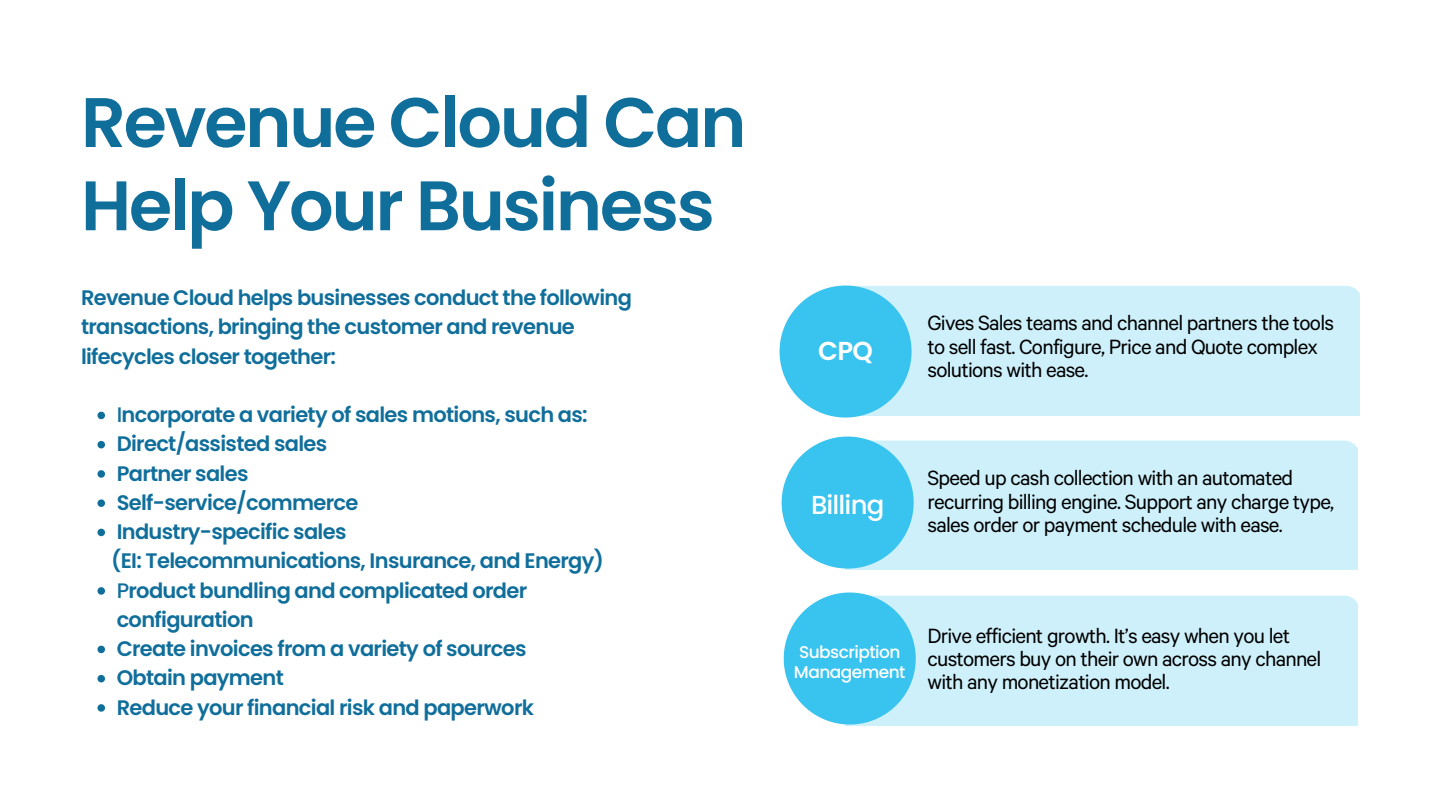
<style>
.page{position:relative;width:1440px;height:810px;background:#fff}
.page>*{position:absolute;margin:0;border:0;box-sizing:border-box;transform-origin:0 0}
.t1{font:600 70px/83.2px "Poppins";letter-spacing:-.03em;color:#106e9b}
.t2{font:500 26px "Poppins";letter-spacing:-.03em;color:#fff}
.t3{font:600 26px "Poppins";color:#fff}
.t4{font:23.3px/23.2px "Calibre";letter-spacing:-.03em;color:#000}
.t5{font:600 21px/29.2px "Poppins";letter-spacing:-.03em;color:#106e9b}
.t6{font:500 17px/20.2px "Poppins";letter-spacing:-.03em;color:#fff;text-align:center}
.s1{font-weight:500}
</style>
<div class="page">
<div style="left:912px;top:286px;width:447px;height:129px;background:#cef0fb"></div>
<svg style="left:98px;top:412px;width:7px;height:7px"></svg>
<svg style="left:98px;top:441px;width:7px;height:7px"></svg>
<svg style="left:98px;top:470px;width:7px;height:8px"></svg>
<svg style="left:98px;top:499px;width:7px;height:8px"></svg>
<svg style="left:98px;top:529px;width:7px;height:7px"></svg>
<svg style="left:98px;top:587px;width:7px;height:8px"></svg>
<svg style="left:98px;top:646px;width:7px;height:7px"></svg>
<svg style="left:98px;top:675px;width:7px;height:7px"></svg>
<svg style="left:98px;top:704px;width:7px;height:8px"></svg>
<div style="left:846px;top:441px;width:511px;height:129px;background:#cef0fb"></div>
<div style="left:916px;top:596px;width:441px;height:129px;background:#cef0fb"></div>
<svg style="left:780px;top:286px;width:132px;height:132px;background:#5ecef2"></svg>
<svg style="left:782px;top:437px;width:132px;height:132px;background:#5fcef2"></svg>
<svg style="left:784px;top:593px;width:132px;height:132px;background:#5fcef2"></svg>
<h1 class="t1" style="left:81px;top:81px;width:667px">Revenue Cloud Can<br>Help Your Business</h1>
<p class="t5" style="left:81px;top:283px;width:552px">Revenue Cloud helps businesses conduct the following transactions, bringing the customer and revenue lifecycles closer together:</p>
<p class="t5" style="left:117px;top:400px;width:473px"><span class="s1">I</span>ncorporate a variety of sales motions, such as:<br>Direct/assisted sales<br>Partner sales<br>Self-service/commerce<br>Industry-specific sales</p>
<p class="t5" style="left:117px;top:576px;width:419px"><span class="s1">P</span>roduct bundling and complicated order configuration<br>Create invoices from a variety of sources<br>Obtain payment<br>Reduce your financial risk and paperwork</p>
<p class="t5" style="left:111px;top:546px;width:494px">(EI: Telecommunications, Insurance, and Energy)</p>
<p class="t3" style="left:818px;top:333px;width:56px">CPQ</p>
<p class="t4" style="left:927px;top:315px;width:408px">Gives Sales teams and channel partners the tools to sell fast. Configure, Price and Quote complex solutions with ease.</p>
<p class="t2" style="left:811px;top:487px;width:75px">Billing</p>
<p class="t4" style="left:927px;top:470px;width:408px">Speed up cash collection with an automated recurring billing engine. Support any charge type, sales order or payment schedule with ease.</p>
<p class="t6" style="left:794px;top:642px;width:113px">Subscription<br>Management</p>
<p class="t4" style="left:927px;top:628px;width:395px">Drive efficient growth. It’s easy when you let customers buy on their own across any channel with any monetization model.</p>
</div>
